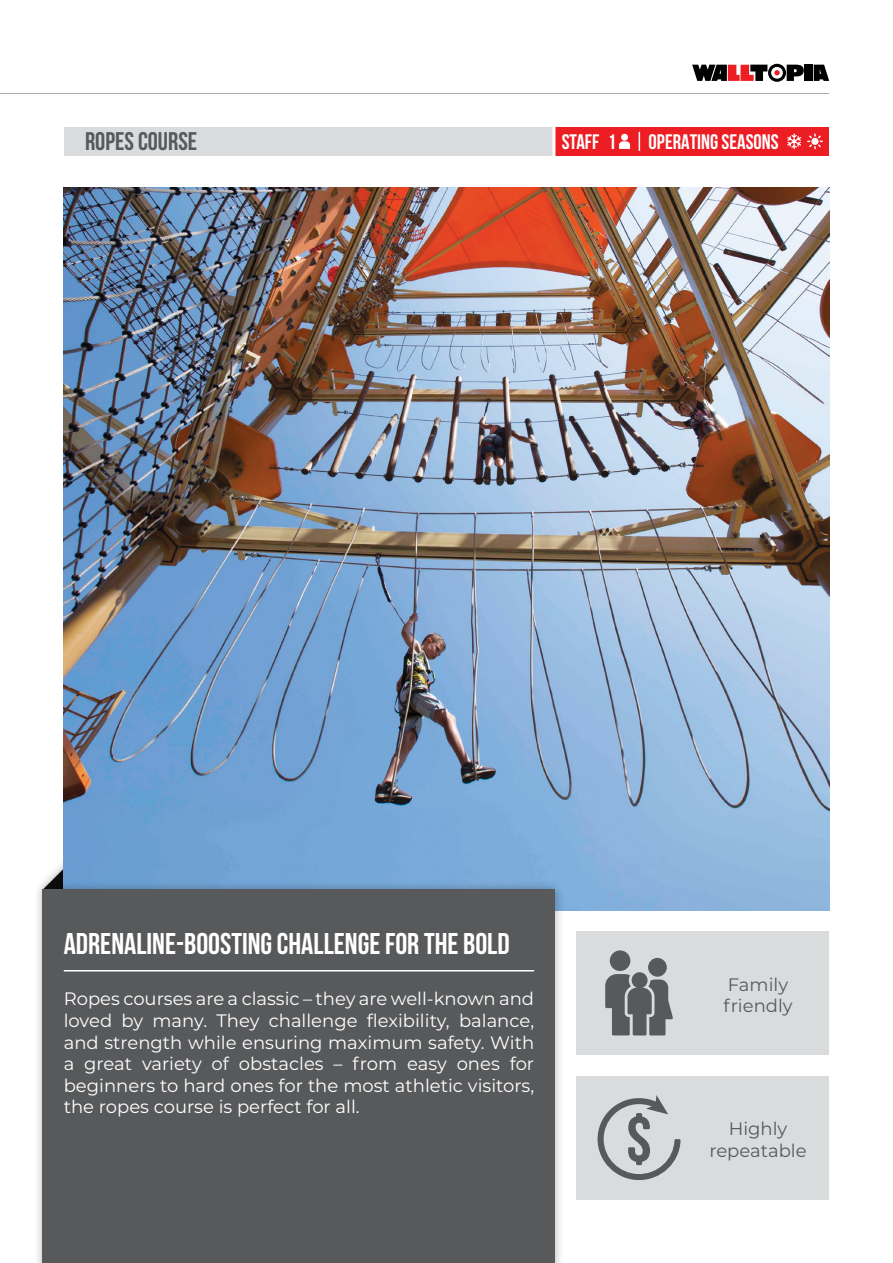
<style>
.page{position:relative;width:893px;height:1263px;background:#fff}
.page>*{position:absolute;margin:0;border:0;box-sizing:border-box;transform-origin:0 0}
.t1{font:700 30px "Bebas Neue";color:#fff}
.t2{font:700 25.5px "Bebas Neue";color:#58595b}
.t3{font:700 21px "Bebas Neue";color:#fff}
.t4{font:18px/21.6px "Montserrat";color:#fff;text-align:justify}
.t5{font:18px/21.6px "Montserrat";color:#58595b}
.s1{font-weight:400}
</style>
<div class="page">
<div style="left:804px;top:65px;width:8px;height:16px;background:#000"></div>
<svg style="left:814px;top:65px;width:15px;height:16px"></svg>
<svg style="left:692px;top:64px;width:112px;height:18px"></svg>
<hr style="left:0;top:93px;width:829px;height:1px;background:#a7a9ac">
<div style="left:555px;top:127px;width:274px;height:28px;background:#ed1d24"></div>
<div style="left:64px;top:127px;width:488px;height:28px;background:#dadbdc"></div>
<svg style="left:787px;top:133px;width:14px;height:16px"></svg>
<svg style="left:807px;top:133px;width:16px;height:16px"></svg>
<svg style="left:639px;top:132px;width:1px;height:19px"></svg>
<svg style="left:619px;top:134px;width:11px;height:15px"></svg>
<div style="left:577px;top:931px;width:252px;height:123px;background:#dadbdc"></div>
<div style="left:577px;top:1076px;width:252px;height:123px;background:#dadbdc"></div>
<svg style="left:46px;top:847px;width:18px;height:33px"></svg>
<img style="left:64px;top:187px;width:765px;height:723px">
<div style="left:33px;top:880px;width:532px;height:383px;background:#000;opacity:.3"></div>
<div style="left:43px;top:890px;width:512px;height:373px;background:#58595b"></div>
<hr style="left:64px;top:970px;width:470px;height:1px;background:#fff">
<div style="left:610px;top:950px;width:20px;height:21px;background:#58595b;border-radius:50%"></div>
<div style="left:648px;top:958px;width:19px;height:19px;background:#58595b;border-radius:50%"></div>
<svg style="left:605px;top:972px;width:68px;height:63px"></svg>
<svg style="left:597px;top:1095px;width:84px;height:85px"></svg>
<h2 class="t2" style="left:85px;top:128px;width:114px">ROPES COURSE</h2>
<p class="t3" style="left:562px;top:130px;width:56px">STAFF <span class="s1">1</span></p>
<p class="t3" style="left:649px;top:130px;width:132px">OPERATING SEASONS</p>
<h1 class="t1" style="left:64px;top:927px;width:447px">ADRENALINE-BOOSTING CHALLENGE FOR THE BOLD</h1>
<p class="t4" style="left:64px;top:987px;width:472px">Ropes courses are a classic – they are well-known and loved by many. They challenge flexibility, balance, and strength while ensuring maximum safety. With a great variety of obstacles – from easy ones for beginners to hard ones for the most athletic visitors, the ropes course is perfect for all.</p>
<p class="t5" style="left:723px;top:973px;width:71px">Family friendly</p>
<p class="t5" style="left:709px;top:1117px;width:99px;text-align:center">Highly repeatable</p>
</div>
